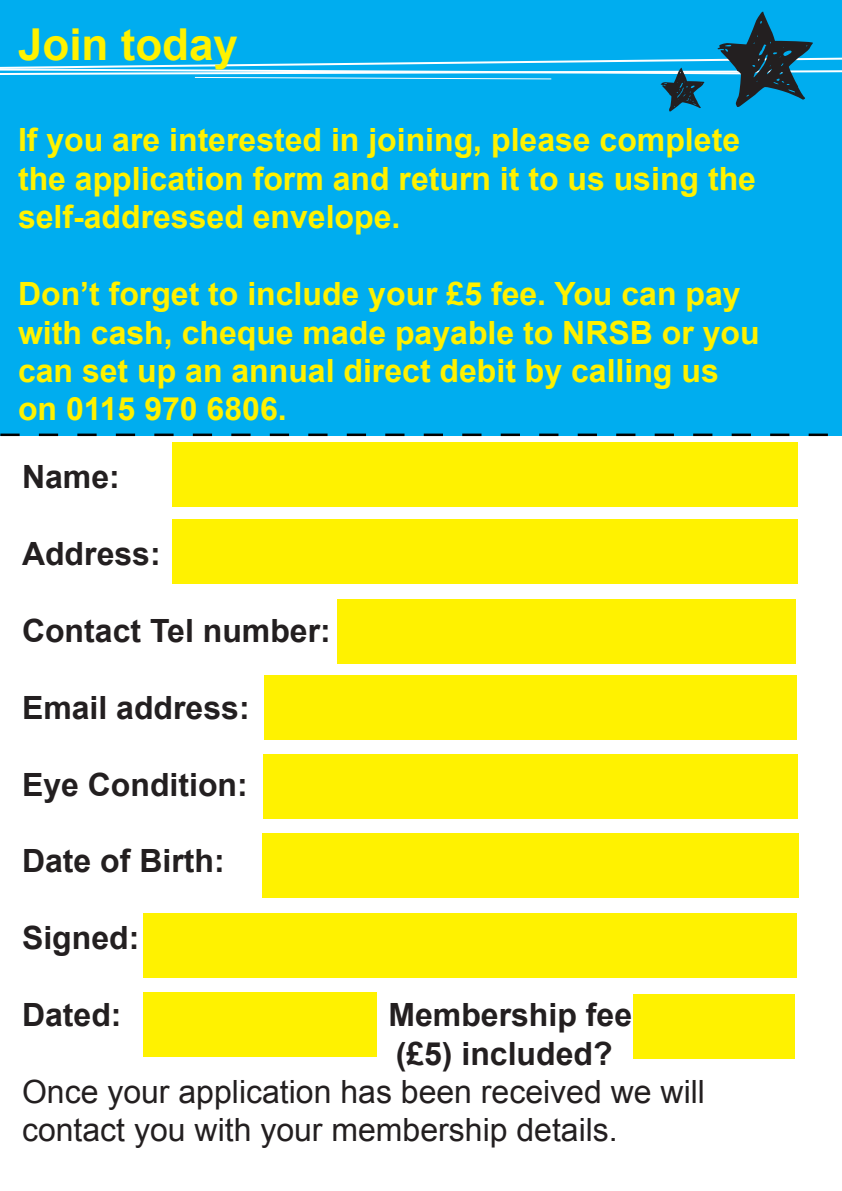
<style>
.page{position:relative;width:842px;height:1191px;background:#00adef}
.page>*{position:absolute;margin:0;border:0;box-sizing:border-box;transform-origin:0 0}
.t1{font:700 44px "Arial";color:#fff200}
.t2{font:700 32px/38.4px "Arial";color:#fff200}
.t3{font:700 32px/38.4px "Arial";color:#231f20}
.t4{font:32px/38.4px "Arial";color:#231f20}
</style>
<div class="page">
<div style="left:0;top:436px;width:842px;height:755px;background:#fff"></div>
<div style="left:337px;top:598px;width:459px;height:65px;background:#fff200"></div>
<svg style="left:0;top:12px;width:842px;height:99px"></svg>
<svg style="left:0;top:433px;width:828px;height:3px"></svg>
<div style="left:264px;top:675px;width:533px;height:64px;background:#fff200"></div>
<div style="left:263px;top:754px;width:534px;height:65px;background:#fff200"></div>
<div style="left:262px;top:833px;width:536px;height:65px;background:#fff200"></div>
<div style="left:143px;top:912px;width:653px;height:65px;background:#fff200"></div>
<div style="left:144px;top:991px;width:233px;height:65px;background:#fff200"></div>
<div style="left:172px;top:519px;width:626px;height:65px;background:#fff200"></div>
<div style="left:172px;top:442px;width:626px;height:65px;background:#fff200"></div>
<div style="left:633px;top:993px;width:162px;height:65px;background:#fff200"></div>
<h1 class="t1" style="left:18px;top:20px;width:222px">Join today</h1>
<p class="t2" style="left:18px;top:121px;width:739px">If you are interested in joining, please complete the application form and return it to us using the self-addressed envelope.</p>
<p class="t2" style="left:18px;top:275px;width:743px">Don’t forget to include your £5 fee. You can pay with cash, cheque made payable to NRSB or you can set up an annual direct debit by calling us on 0115 970 6806.</p>
<p class="t3" style="left:22px;top:458px;width:99px">Name:</p>
<p class="t3" style="left:22px;top:534px;width:140px">Address:</p>
<p class="t3" style="left:22px;top:611px;width:310px">Contact Tel number:</p>
<p class="t3" style="left:22px;top:688px;width:229px">Email address:</p>
<p class="t3" style="left:22px;top:765px;width:227px">Eye Condition:</p>
<p class="t3" style="left:22px;top:842px;width:204px">Date of Birth:</p>
<p class="t3" style="left:22px;top:918px;width:119px">Signed:</p>
<p class="t3" style="left:22px;top:995px;width:101px">Dated:</p>
<p class="t3" style="left:388px;top:995px;width:245px">Membership fee (£5) included?</p>
<p class="t4" style="left:22px;top:1072px;width:684px">Once your application has been received we will contact you with your membership details.</p>
</div>
